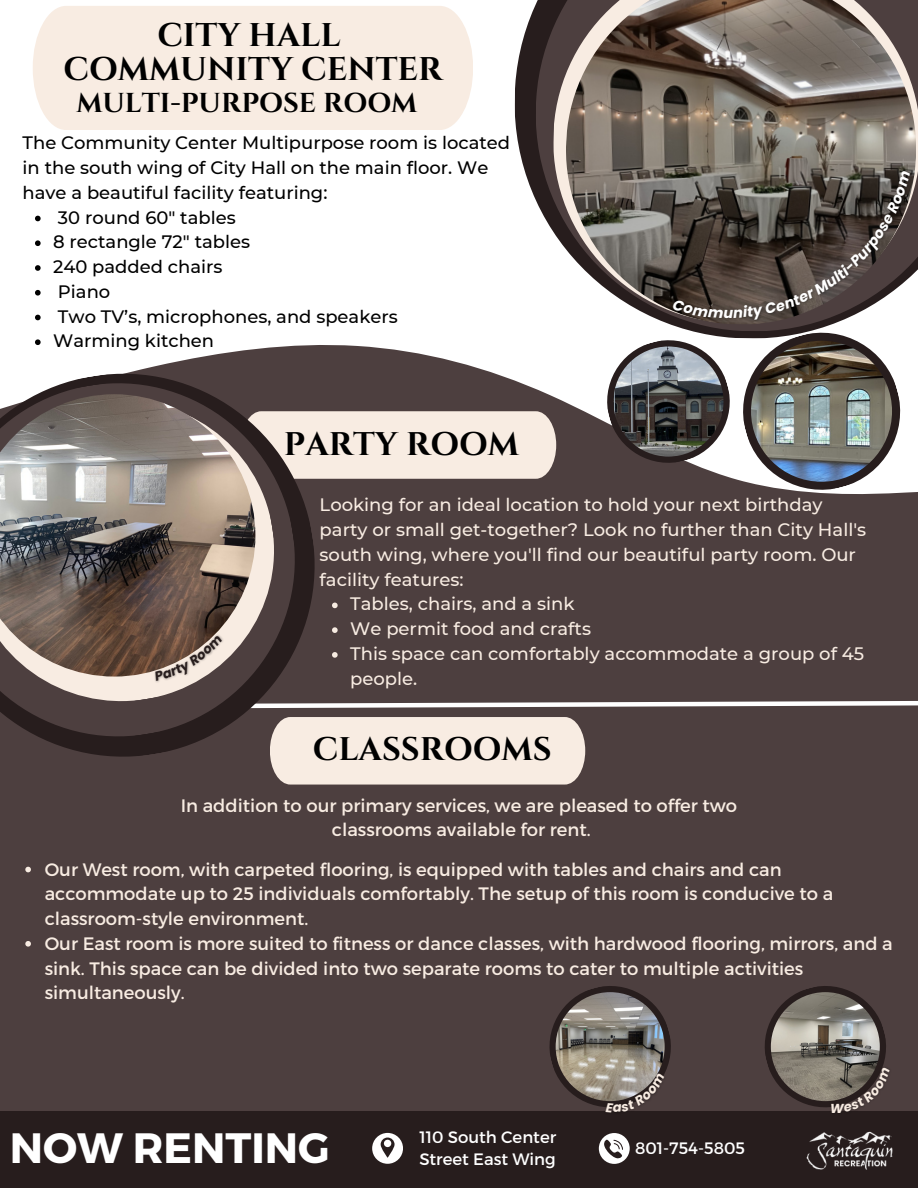
<style>
.page{position:relative;width:918px;height:1188px;background:#fff}
.page>*{position:absolute;margin:0;border:0;box-sizing:border-box;transform-origin:0 0}
.t1{font:700 42.45px "Montserrat";color:#fff}
.t2{font:700 32.7px "Cinzel";color:#000}
.t3{font:700 27.3px "Cinzel";color:#000}
.t4{font:18px/24.8px "Montserrat";color:#f8ece2}
.t5{font:500 18px/24.8px "Montserrat";color:#f8ece2}
.t6{font:500 18px/24.8px "Montserrat";color:#000}
.t7{font:16.5px "Montserrat";color:#fff}
.t8{font:italic 700 14.55px "Poppins";color:#fff}
.t9{font:italic 700 13.05px "Poppins";color:#f8ece2}
</style>
<div class="page">
<svg style="left:514px;top:8px;width:20px;height:188px;fill:#271d1d"></svg>
<svg style="left:534px;top:0;width:18px;height:230px"></svg>
<svg style="left:36px;top:289px;width:882px;height:270px;fill:#4d3f3f"></svg>
<svg style="left:552px;top:0;width:12px;height:325px"></svg>
<img style="left:564px;top:0;width:354px;height:326px">
<div style="left:0;top:559px;width:918px;height:613px;background:#4d3f3f"></div>
<div style="left:33px;top:6px;width:440px;height:124px;background:#f8ece2"></div>
<div style="left:329px;top:411px;width:227px;height:68px;background:#f8ece2"></div>
<svg style="left:329px;top:701px;width:589px;height:7px"></svg>
<svg style="left:36px;top:359px;width:293px;height:398px;fill:#4d3f3f"></svg>
<svg style="left:1px;top:370px;width:307px;height:380px"></svg>
<svg style="left:0;top:389px;width:285px;height:323px"></svg>
<img style="left:0;top:394px;width:255px;height:283px">
<div style="left:0;top:1111px;width:918px;height:77px;background:#271d1d"></div>
<svg style="left:599px;top:1133px;width:30px;height:30px"></svg>
<svg style="left:372px;top:1133px;width:31px;height:30px"></svg>
<img style="left:806px;top:1133px;width:87px;height:37px">
<div style="left:270px;top:717px;width:315px;height:68px;background:#f8ece2"></div>
<svg style="left:25px;top:867px;width:6px;height:5px"></svg>
<svg style="left:25px;top:941px;width:6px;height:6px"></svg>
<svg style="left:35px;top:216px;width:6px;height:5px"></svg>
<svg style="left:35px;top:240px;width:6px;height:6px"></svg>
<svg style="left:35px;top:265px;width:6px;height:6px"></svg>
<svg style="left:35px;top:290px;width:6px;height:6px"></svg>
<svg style="left:35px;top:315px;width:6px;height:5px"></svg>
<svg style="left:35px;top:339px;width:6px;height:6px"></svg>
<svg style="left:332px;top:603px;width:6px;height:5px"></svg>
<svg style="left:332px;top:627px;width:6px;height:6px"></svg>
<svg style="left:332px;top:652px;width:6px;height:6px"></svg>
<img style="left:659px;top:157px;width:259px;height:214px">
<img style="left:144px;top:624px;width:91px;height:74px">
<svg style="left:600px;top:171px;width:310px;height:327px"></svg>
<svg style="left:154px;top:635px;width:68px;height:46px"></svg>
<svg style="left:549px;top:986px;width:122px;height:125px"></svg>
<svg style="left:764px;top:986px;width:126px;height:126px"></svg>
<p class="t2" style="left:157px;top:14px;width:185px">CITY HALL</p>
<p class="t2" style="left:64px;top:49px;width:381px">COMMUNITY CENTER</p>
<p class="t3" style="left:76px;top:86px;width:342px">MULTI-PURPOSE ROOM</p>
<p class="t6" style="left:23px;top:130px;width:489px">The Community Center Multipurpose room is located in the south wing of City Hall on the main floor. We have a beautiful facility featuring:</p>
<p class="t6" style="left:58px;top:205px;width:179px">30 round 60" tables</p>
<p class="t6" style="left:53px;top:229px;width:199px">8 rectangle 72" tables</p>
<p class="t6" style="left:53px;top:254px;width:171px">240 padded chairs</p>
<p class="t6" style="left:58px;top:279px;width:54px">Piano</p>
<p class="t6" style="left:58px;top:304px;width:341px">Two TV’s, microphones, and speakers</p>
<p class="t6" style="left:53px;top:328px;width:163px">Warming kitchen</p>
<p class="t2" style="left:284px;top:423px;width:237px">PARTY ROOM</p>
<p class="t8" style="left:723px;top:303px;width:11px">u</p>
<p class="t5" style="left:320px;top:493px;width:548px">Looking for an ideal location to hold your next birthday party or small get-together? Look no further than City Hall's south wing, where you'll find our beautiful party room. Our facility features:</p>
<p class="t5" style="left:350px;top:592px;width:226px">Tables, chairs, and a sink</p>
<p class="t5" style="left:350px;top:616px;width:242px">We permit food and crafts</p>
<p class="t5" style="left:350px;top:641px;width:516px">This space can comfortably accommodate a group of 45 people.</p>
<p class="t2" style="left:313px;top:729px;width:240px">CLASSROOMS</p>
<p class="t4" style="left:181px;top:792px;width:558px">In addition to our primary services, we are pleased to offer two</p>
<p class="t4" style="left:332px;top:817px;width:260px">classrooms available for rent.</p>
<p class="t4" style="left:45px;top:856px;width:790px">Our West room, with carpeted flooring, is equipped with tables and chairs and can accommodate up to 25 individuals comfortably. The setup of this room is conducive to a classroom-style environment.</p>
<p class="t4" style="left:45px;top:930px;width:850px">Our East room is more suited to fitness or dance classes, with hardwood flooring, mirrors, and a sink. This space can be divided into two separate rooms to cater to multiple activities simultaneously.</p>
<p class="t1" style="left:10px;top:1121px;width:322px">NOW RENTING</p>
<p class="t7" style="left:118px;top:1137px;width:206px">www.reallygreatsite.com</p>
<p class="t7" style="left:419px;top:1126px;width:138px">110 South Center</p>
<p class="t7" style="left:419px;top:1149px;width:138px">Street East Wing</p>
<p class="t7" style="left:635px;top:1138px;width:111px">801-754-5805</p>
<p class="t9" style="left:830px;top:1099px;width:15px">W</p>
</div>
